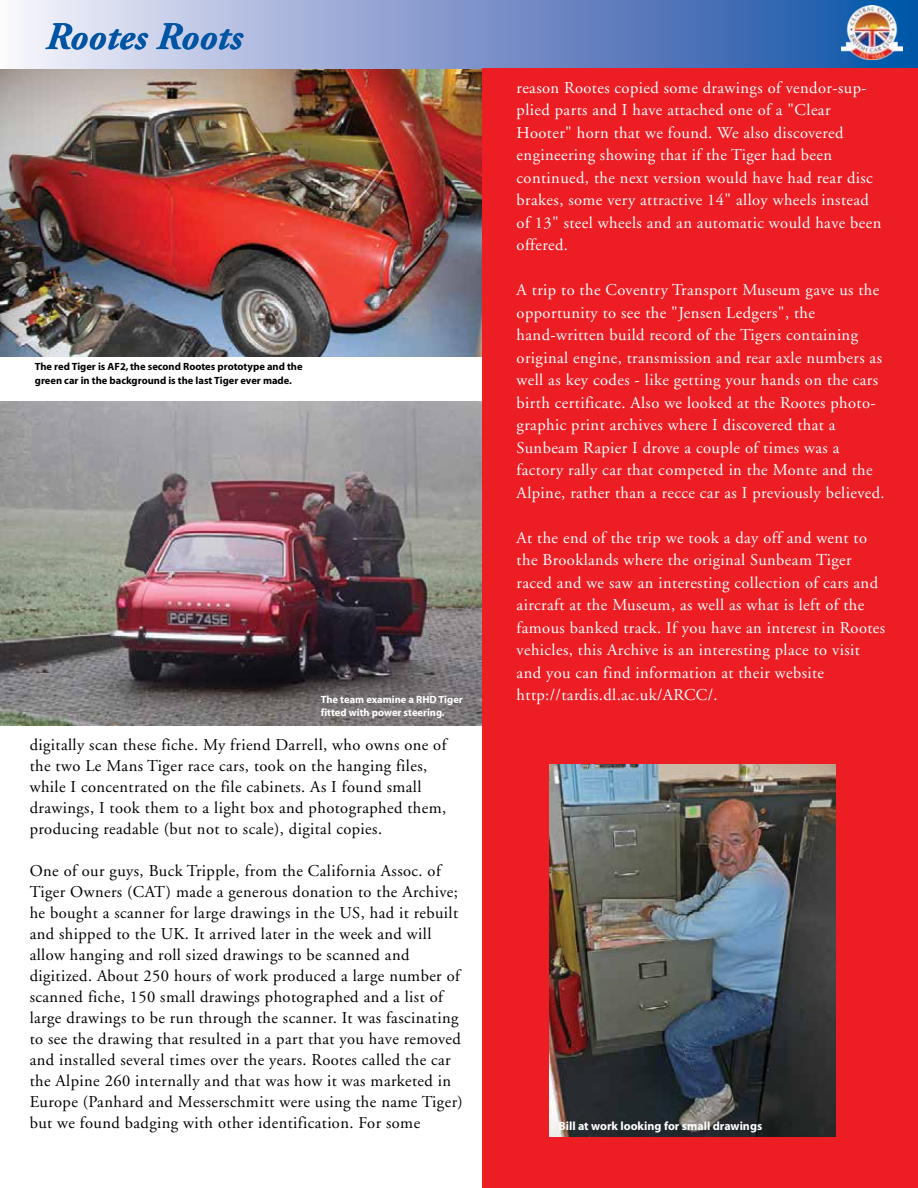
<style>
.page{position:relative;width:918px;height:1188px;background:#fff}
.page>*{position:absolute;margin:0;border:0;box-sizing:border-box;transform-origin:0 0}
.t1{font:italic 700 39px "Adobe Garamond Pro";color:#0054a4}
.t2{font:16.5px/22.5px "Adobe Garamond";letter-spacing:.025em;color:#fff}
.t3{font:16.5px/21px "Adobe Garamond";letter-spacing:.025em;color:#000}
.t4{font:700 12px "Myriad";color:#fff}
.t5{font:700 10.5px/13.5px "Myriad";color:#000}
.t6{font:700 10.5px "Myriad";color:#fff}
</style>
<div class="page">
<img style="left:0;top:68px;width:483px;height:289px">
<div style="left:1px;top:0;width:917px;height:68px;background:linear-gradient(to right,#f8edf9,#0b4ba3)"></div>
<img style="left:842px;top:6px;width:60px;height:54px">
<img style="left:0;top:402px;width:483px;height:323px">
<div style="left:483px;top:68px;width:435px;height:1120px;background:#ed1d24"></div>
<img style="left:549px;top:764px;width:286px;height:373px">
<h1 class="t1" style="left:46px;top:14px;width:198px">Rootes Roots</h1>
<p class="t5" style="left:35px;top:361px;width:269px">The red Tiger is AF2, the second Rootes prototype and the green car in the background is the last Tiger ever made.</p>
<p class="t2" style="left:517px;top:77px;width:366px">reason Rootes copied some drawings of vendor-sup&shy;plied parts and I have attached one of a "Clear Hooter" horn that we found. We also discovered engineering showing that if the Tiger had been continued, the next version would have had rear disc brakes, some very attractive 14" alloy wheels instead of 13" steel wheels and an automatic would have been offered.</p>
<p class="t2" style="left:517px;top:279px;width:370px">A trip to the Coventry Transport Museum gave us the opportunity to see the "Jensen Ledgers", the hand-written build record of the Tigers containing original engine, transmission and rear axle numbers as well as key codes - like getting your hands on the cars birth certificate. Also we looked at the Rootes photo&shy;graphic print archives where I discovered that a Sunbeam Rapier I drove a couple of times was a factory rally car that competed in the Monte and the Alpine, rather than a recce car as I previously believed.</p>
<p class="t2" style="left:517px;top:527px;width:370px">At the end of the trip we took a day off and went to the Brooklands where the original Sunbeam Tiger raced and we saw an interesting collection of cars and aircraft at the Museum, as well as what is left of the famous banked track. If you have an interest in Rootes vehicles, this Archive is an interesting place to visit and you can find information at their website</p>
<p class="t6" style="left:321px;top:694px;width:144px">The team examine a RHD Tiger</p>
<p class="t2" style="left:517px;top:684px;width:203px">http://tardis.dl.ac.uk/ARCC/.</p>
<p class="t6" style="left:321px;top:707px;width:125px">fitted with power steering.</p>
<p class="t3" style="left:30px;top:734px;width:418px">digitally scan these fiche. My friend Darrell, who owns one of the two Le Mans Tiger race cars, took on the hanging files, while I concentrated on the file cabinets. As I found small drawings, I took them to a light box and photographed them, producing readable (but not to scale), digital copies.</p>
<p class="t3" style="left:30px;top:860px;width:435px">One of our guys, Buck Tripple, from the California Assoc. of Tiger Owners (CAT) made a generous donation to the Archive; he bought a scanner for large drawings in the US, had it rebuilt and shipped to the UK. It arrived later in the week and will allow hanging and roll sized drawings to be scanned and digitized. About 250 hours of work produced a large number of scanned fiche, 150 small drawings photographed and a list of large drawings to be run through the scanner. It was fascinating to see the drawing that resulted in a part that you have removed and installed several times over the years. Rootes called the car the Alpine 260 internally and that was how it was marketed in Europe (Panhard and Messerschmitt were using the name Tiger) but we found badging with other identification. For some</p>
<p class="t4" style="left:559px;top:1119px;width:205px">Bill at work looking for small drawings</p>
</div>
